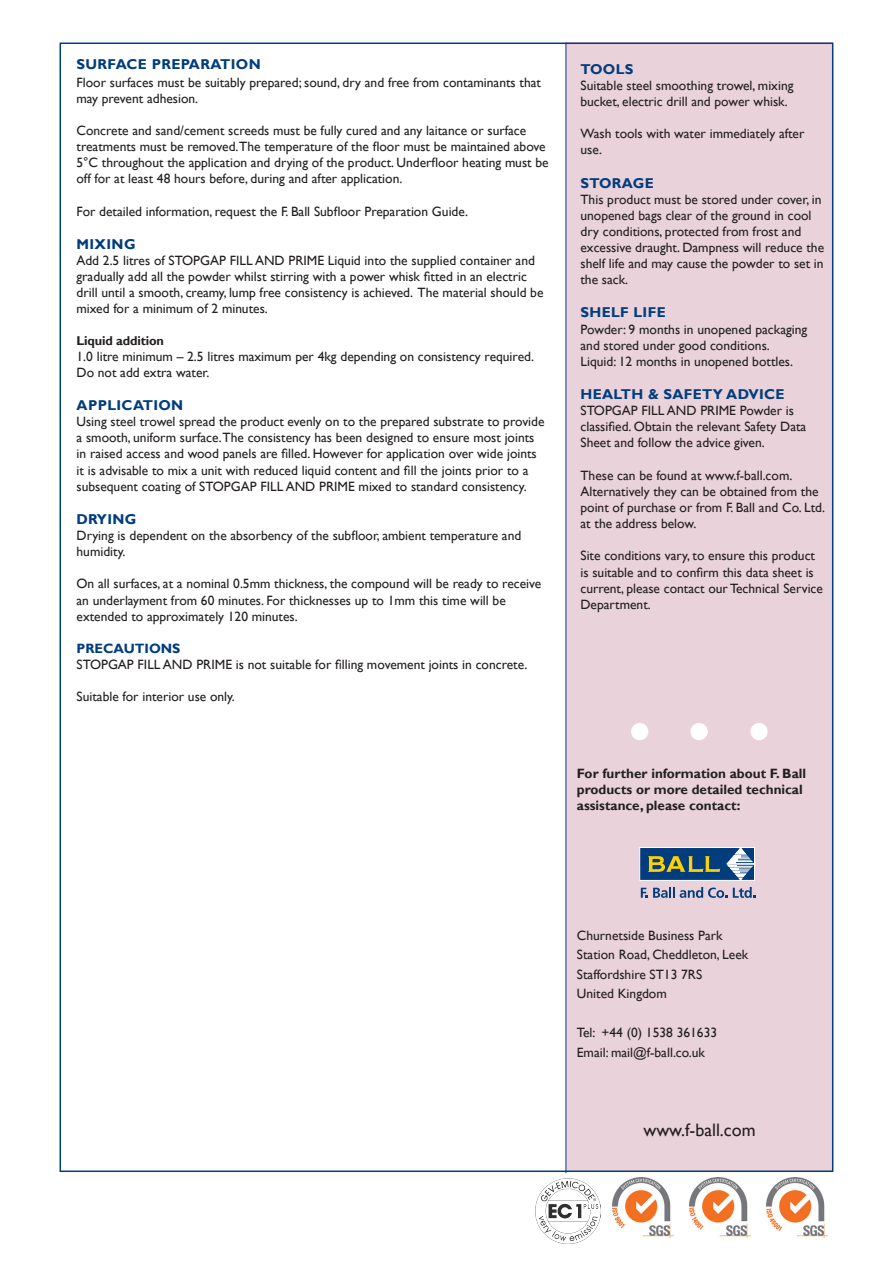
<style>
.page{position:relative;width:893px;height:1263px;background:#fff}
.page>*{position:absolute;margin:0;border:0;box-sizing:border-box;transform-origin:0 0}
.t1{font:18px "Gill Sans";color:#231f20}
.t2{font:700 14.25px "Gill Sans";letter-spacing:.025em;color:#013d7d}
.t3{font:13.5px/16.2px "Gill Sans";color:#231f20}
.t4{font:700 13.5px "Gill Sans";color:#231f20}
.t5{font:700 13.5px "Gill Sans";color:#013d7d}
.t6{font:700 12.75px "Gill Sans";letter-spacing:-.01em;color:#231f20}
</style>
<div class="page">
<div style="left:566px;top:43px;width:267px;height:1129px;background:#e9d2da"></div>
<hr style="left:566px;top:43px;width:1px;height:1130px;background:#013d7d">
<div style="left:690px;top:723px;width:18px;height:17px;background:#fff;border-radius:50%"></div>
<div style="left:631px;top:723px;width:17px;height:17px;background:#fff;border-radius:50%"></div>
<div style="left:750px;top:723px;width:18px;height:17px;background:#fff;border-radius:50%"></div>
<svg style="left:641px;top:887px;width:86px;height:11px"></svg>
<svg style="left:733px;top:887px;width:22px;height:11px"></svg>
<div style="left:639px;top:847px;width:116px;height:34px;background:#013d7d;border:1px solid #fff"></div>
<svg style="left:648px;top:856px;width:72px;height:16px"></svg>
<svg style="left:726px;top:847px;width:29px;height:33px"></svg>
<img style="left:690px;top:1178px;width:61px;height:59px">
<img style="left:766px;top:1178px;width:61px;height:59px">
<img style="left:612px;top:1178px;width:61px;height:59px">
<img style="left:535px;top:1178px;width:65px;height:65px">
<p class="t2" style="left:77px;top:56px;width:186px">SURFACE PREPARATION</p>
<p class="t2" style="left:580px;top:60px;width:55px">TOOLS</p>
<p class="t3" style="left:580px;top:77px;width:215px">Suitable steel smoothing trowel, mixing bucket, electric drill and power whisk.</p>
<p class="t3" style="left:580px;top:126px;width:225px">Wash tools with water immediately after use.</p>
<p class="t2" style="left:580px;top:174px;width:75px">STORAGE</p>
<p class="t3" style="left:580px;top:191px;width:245px">This product must be stored under cover, in unopened bags clear of the ground in cool dry conditions, protected from frost and excessive draught. Dampness will reduce the shelf life and may cause the powder to set in the sack.</p>
<p class="t2" style="left:580px;top:304px;width:87px">SHELF LIFE</p>
<p class="t3" style="left:580px;top:321px;width:228px">Powder: 9 months in unopened packaging and stored under good conditions.</p>
<p class="t3" style="left:580px;top:353px;width:214px">Liquid: 12 months in unopened bottles.</p>
<p class="t2" style="left:580px;top:386px;width:206px">HEALTH &amp; SAFETY ADVICE</p>
<p class="t3" style="left:580px;top:403px;width:227px">STOPGAP FILL AND PRIME Powder is classified. Obtain the relevant Safety Data<br>Sheet and follow the advice given.</p>
<p class="t3" style="left:580px;top:467px;width:246px">These can be found at www.f-ball.com.<br>Alternatively they can be obtained from the point of purchase or from F. Ball and Co. Ltd. at the address below.</p>
<p class="t3" style="left:580px;top:548px;width:244px">Site conditions vary, to ensure this product is suitable and to confirm this data sheet is current, please contact our Technical Service Department.</p>
<p class="t3" style="left:77px;top:74px;width:466px">Floor surfaces must be suitably prepared; sound, dry and free from contaminants that may prevent adhesion.</p>
<p class="t3" style="left:77px;top:123px;width:474px">Concrete and sand/cement screeds must be fully cured and any laitance or surface treatments must be removed.The temperature of the floor must be maintained above 5°C throughout the application and drying of the product. Underfloor heating must be off for at least 48 hours before, during and after application.</p>
<p class="t3" style="left:77px;top:203px;width:393px">For detailed information, request the F. Ball Subfloor Preparation Guide.</p>
<p class="t2" style="left:77px;top:236px;width:61px">MIXING</p>
<p class="t3" style="left:77px;top:253px;width:468px">Add 2.5 litres of STOPGAP FILL AND PRIME Liquid into the supplied container and gradually add all the powder whilst stirring with a power whisk fitted in an electric drill until a smooth, creamy, lump free consistency is achieved. The material should be mixed for a minimum of 2 minutes.</p>
<p class="t6" style="left:77px;top:333px;width:89px">Liquid addition</p>
<p class="t3" style="left:77px;top:348px;width:459px">1.0 litre minimum – 2.5 litres maximum per 4kg depending on consistency required.<br>Do not add extra water.</p>
<p class="t2" style="left:77px;top:397px;width:108px">APPLICATION</p>
<p class="t3" style="left:77px;top:414px;width:469px">Using steel trowel spread the product evenly on to the prepared substrate to provide a smooth, uniform surface.The consistency has been designed to ensure most joints in raised access and wood panels are filled. However for application over wide joints it is advisable to mix a unit with reduced liquid content and fill the joints prior to a subsequent coating of STOPGAP FILL AND PRIME mixed to standard consistency.</p>
<p class="t2" style="left:77px;top:511px;width:61px">DRYING</p>
<p class="t3" style="left:77px;top:528px;width:446px">Drying is dependent on the absorbency of the subfloor, ambient temperature and humidity.</p>
<p class="t3" style="left:77px;top:576px;width:466px">On all surfaces, at a nominal 0.5mm thickness, the compound will be ready to receive an underlayment from 60 minutes. For thicknesses up to 1mm this time will be extended to approximately 120 minutes.</p>
<p class="t5" style="left:77px;top:640px;width:105px">PRECAUTIONS</p>
<p class="t3" style="left:77px;top:657px;width:452px">STOPGAP FILL AND PRIME is not suitable for filling movement joints in concrete.</p>
<p class="t3" style="left:77px;top:689px;width:160px">Suitable for interior use only.</p>
<p class="t4" style="left:577px;top:765px;width:231px">For further information about F. Ball</p>
<p class="t4" style="left:577px;top:781px;width:227px">products or more detailed technical</p>
<p class="t4" style="left:577px;top:797px;width:165px">assistance, please contact:</p>
<p class="t3" style="left:577px;top:927px;width:147px">Churnetside Business Park</p>
<p class="t3" style="left:577px;top:947px;width:173px">Station Road, Cheddleton, Leek</p>
<p class="t3" style="left:577px;top:966px;width:127px">Staffordshire ST13 7RS</p>
<p class="t3" style="left:577px;top:986px;width:91px">United Kingdom</p>
<p class="t3" style="left:577px;top:1025px;width:142px">Tel: +44 (0) 1538 361633</p>
<p class="t3" style="left:577px;top:1044px;width:130px">Email: mail@f-ball.co.uk</p>
<p class="t1" style="left:643px;top:1119px;width:114px">www.f-ball.com</p>
</div>
